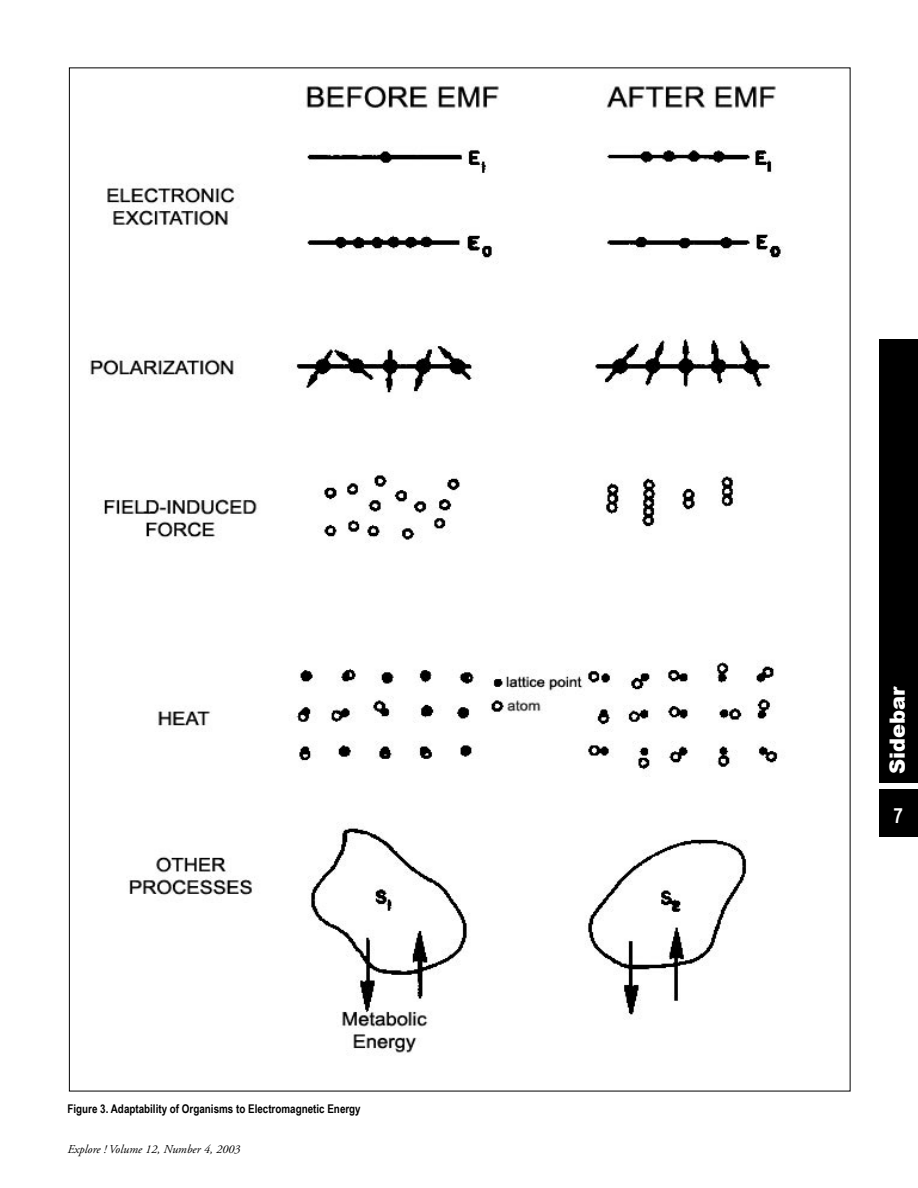
<style>
.page{position:relative;width:918px;height:1188px;background:#fff}
.page>*{position:absolute;margin:0;border:0;box-sizing:border-box;transform-origin:0 0}
.t1{font:900 21px "Arial";color:#fff}
.t2{font:700 21px "Arial Narrow";color:#fff}
.t3{font:700 12px "Arial Narrow";color:#000}
.t4{font:italic 12px "Adobe Garamond";color:#000}
</style>
<div class="page">
<div style="left:879px;top:790px;width:39px;height:47px;background:#000"></div>
<div style="left:879px;top:339px;width:39px;height:444px;background:#000"></div>
<img style="left:90px;top:84px;width:694px;height:969px">
<p class="t3" style="left:68px;top:1102px;width:295px">Figure 3. Adaptability of Organisms to Electromagnetic Energy</p>
<p class="t4" style="left:67px;top:1143px;width:174px">Explore ! Volume 12, Number 4, 2003</p>
<h1 class="t1" style="left:886px;top:774px;width:89px;rotate:-90deg">Sidebar</h1>
<h1 class="t2" style="left:893px;top:803px;width:11px">7</h1>
</div>
